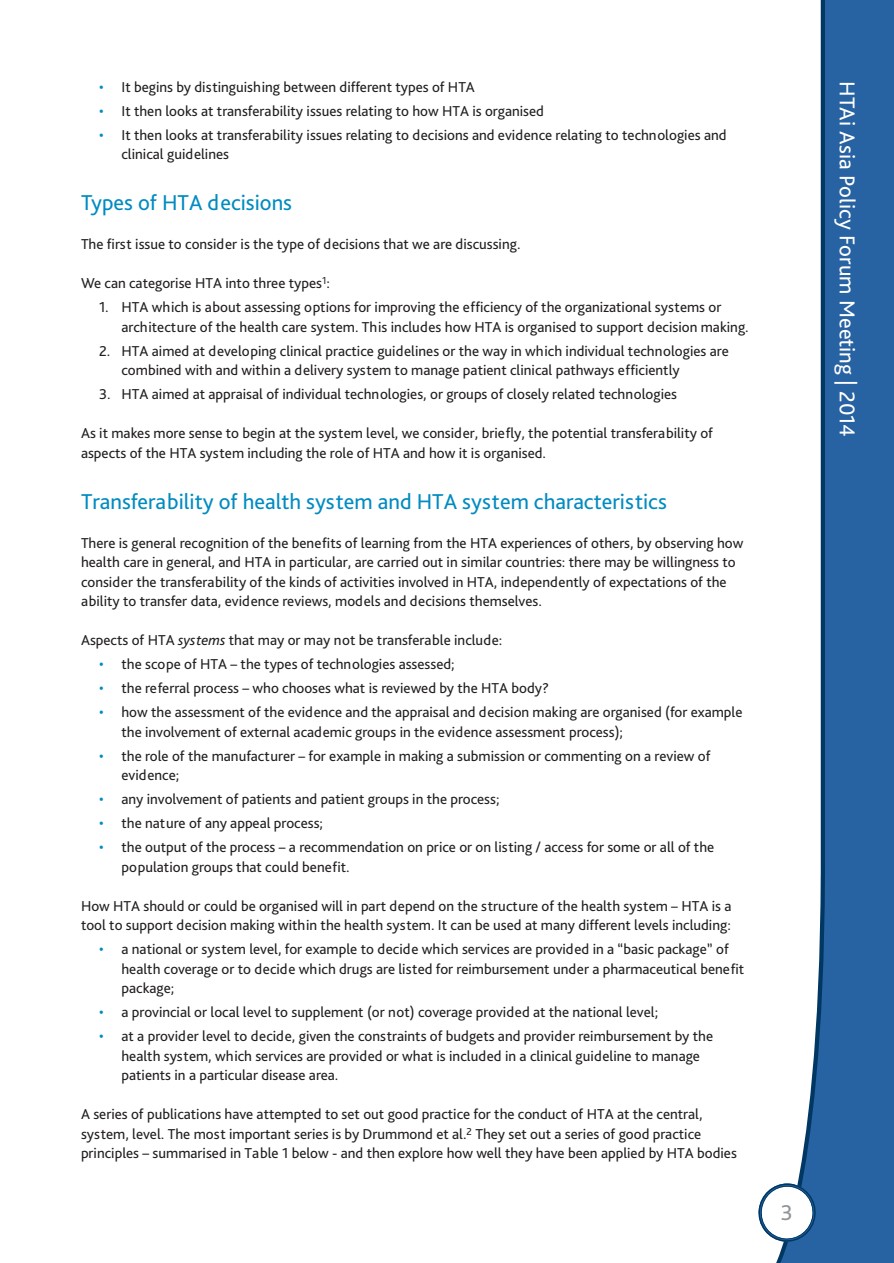
<style>
.page{position:relative;width:894px;height:1263px;background:#fff}
.page>*{position:absolute;margin:0;border:0;box-sizing:border-box;transform-origin:0 0}
.head15{font:22.5px "Bliss Pro";color:#008bc1}
.t1{font:22.5px "Bliss Pro";color:#fff}
.t2{font:22.5px "Bliss Pro";color:#8f9497}
.body{font:15px/19.5px "Bliss Pro";color:#231f20}
.s1{color:#008bc1}
.s2{font-style:italic}
</style>
<div class="page">
<svg style="left:776px;top:0;width:118px;height:1263px;fill:#2762a2"></svg>
<svg style="left:759px;top:1182px;width:58px;height:63px"></svg>
<p class="body" style="left:99px;top:77px;width:378px"><span class="s1">•</span> It begins by distinguishing between different types of HTA</p>
<p class="body" style="left:99px;top:101px;width:447px"><span class="s1">•</span> It then looks at transferability issues relating to how HTA is organised</p>
<p class="body" style="left:122px;top:125px;width:607px;text-indent:-22px"><span class="s1">•</span> It then looks at transferability issues relating to decisions and evidence relating to technologies and clinical guidelines</p>
<p class="head15" style="left:81px;top:189px;width:213px">Types of HTA decisions</p>
<p class="body" style="left:81px;top:234px;width:441px">The first issue to consider is the type of decisions that we are discussing.</p>
<p class="body" style="left:81px;top:273px;width:251px">We can categorise HTA into three types<sup>1</sup>:</p>
<p class="body" style="left:122px;top:297px;width:629px;text-indent:-22px">1. HTA which is about assessing options for improving the efficiency of the organizational systems or architecture of the health care system. This includes how HTA is organised to support decision making.</p>
<p class="body" style="left:122px;top:341px;width:609px;text-indent:-22px">2. HTA aimed at developing clinical practice guidelines or the way in which individual technologies are combined with and within a delivery system to manage patient clinical pathways efficiently</p>
<p class="body" style="left:99px;top:384px;width:580px">3. HTA aimed at appraisal of individual technologies, or groups of closely related technologies</p>
<p class="body" style="left:81px;top:423px;width:633px">As it makes more sense to begin at the system level, we consider, briefly, the potential transferability of aspects of the HTA system including the role of HTA and how it is organised.</p>
<p class="head15" style="left:81px;top:487px;width:587px">Transferability of health system and HTA system characteristics</p>
<p class="body" style="left:81px;top:533px;width:664px">There is general recognition of the benefits of learning from the HTA experiences of others, by observing how health care in general, and HTA in particular, are carried out in similar countries: there may be willingness to consider the transferability of the kinds of activities involved in HTA, independently of expectations of the ability to transfer data, evidence reviews, models and decisions themselves.</p>
<p class="body" style="left:81px;top:630px;width:423px">Aspects of HTA <span class="s2">systems</span> that may or may not be transferable include:</p>
<p class="body" style="left:99px;top:654px;width:357px"><span class="s1">•</span> the scope of HTA – the types of technologies assessed;</p>
<p class="body" style="left:99px;top:678px;width:452px"><span class="s1">•</span> the referral process – who chooses what is reviewed by the HTA body?</p>
<p class="body" style="left:122px;top:702px;width:622px;text-indent:-22px"><span class="s1">•</span> how the assessment of the evidence and the appraisal and decision making are organised (for example the involvement of external academic groups in the evidence assessment process);</p>
<p class="body" style="left:122px;top:746px;width:590px;text-indent:-22px"><span class="s1">•</span> the role of the manufacturer – for example in making a submission or commenting on a review of evidence;</p>
<p class="body" style="left:99px;top:789px;width:402px"><span class="s1">•</span> any involvement of patients and patient groups in the process;</p>
<p class="body" style="left:99px;top:813px;width:226px"><span class="s1">•</span> the nature of any appeal process;</p>
<p class="body" style="left:122px;top:837px;width:594px;text-indent:-22px"><span class="s1">•</span> the output of the process – a recommendation on price or on listing / access for some or all of the population groups that could benefit.</p>
<p class="body" style="left:81px;top:896px;width:652px">How HTA should or could be organised will in part depend on the structure of the health system – HTA is a tool to support decision making within the health system. It can be used at many different levels including:</p>
<p class="body" style="left:122px;top:939px;width:624px;text-indent:-22px"><span class="s1">•</span> a national or system level, for example to decide which services are provided in a “basic package” of health coverage or to decide which drugs are listed for reimbursement under a pharmaceutical benefit package;</p>
<p class="body" style="left:99px;top:1002px;width:561px"><span class="s1">•</span> a provincial or local level to supplement (or not) coverage provided at the national level;</p>
<p class="body" style="left:122px;top:1026px;width:593px;text-indent:-22px"><span class="s1">•</span> at a provider level to decide, given the constraints of budgets and provider reimbursement by the health system, which services are provided or what is included in a clinical guideline to manage patients in a particular disease area.</p>
<p class="body" style="left:81px;top:1104px;width:657px">A series of publications have attempted to set out good practice for the conduct of HTA at the central, system, level. The most important series is by Drummond et al.<sup>2</sup> They set out a series of good practice principles – summarised in Table 1 below - and then explore how well they have been applied by HTA bodies</p>
<h1 class="t2" style="left:781px;top:1198px;width:14px">3</h1>
<h1 class="t1" style="left:861px;top:81px;width:357px;rotate:90deg">HTAi Asia Policy Forum Meeting | 2014</h1>
</div>
